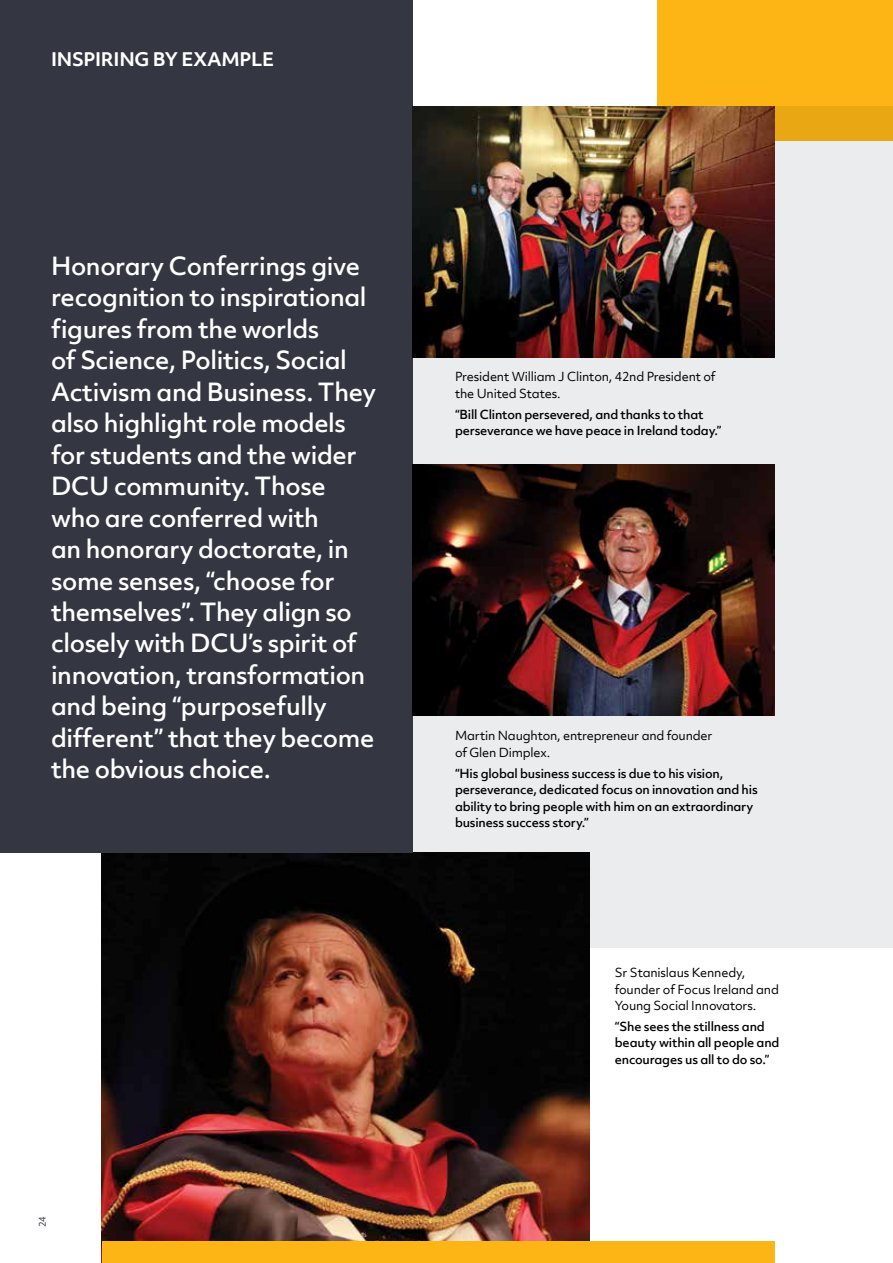
<style>
.page{position:relative;width:893px;height:1263px;background:#fff}
.page>*{position:absolute;margin:0;border:0;box-sizing:border-box;transform-origin:0 0}
.t1{font:500 24px/31.5px "Objektiv Mk 2";letter-spacing:-.015em;color:#fff}
.t2{font:700 18px "Objektiv Mk 2";letter-spacing:-.015em;color:#fff}
.t3{font:500 12px/16.5px "Objektiv Mk 2";letter-spacing:-.015em;color:#000}
.t4{font:12px/16.5px "Objektiv Mk 2";letter-spacing:-.015em;color:#000}
.t5{font:9px "Objektiv Mk 2";color:#343741}
</style>
<div class="page">
<div style="left:320px;top:106px;width:573px;height:842px;background:#ebeced"></div>
<img style="left:101px;top:852px;width:489px;height:411px">
<div style="left:0;top:0;width:413px;height:852px;background:#343741"></div>
<div style="left:102px;top:1242px;width:673px;height:21px;background:#fcb515"></div>
<div style="left:657px;top:0;width:236px;height:140px;background:#fcb515"></div>
<img style="left:413px;top:106px;width:362px;height:251px">
<img style="left:413px;top:465px;width:362px;height:250px">
<p class="t2" style="left:51px;top:46px;width:225px">INSPIRING BY EXAMPLE</p>
<p class="t1" style="left:51px;top:249px;width:327px">Honorary Conferrings give recognition to inspirational figures from the worlds<br>of Science, Politics, Social<br>Activism and Business. They also highlight role models for students and the wider<br>DCU community. Those who are conferred with<br>an honorary doctorate, in some senses, “choose for themselves”. They align so closely with DCU’s spirit of innovation, transformation and being “purposefully different” that they become the obvious choice.</p>
<p class="t5" style="left:36px;top:1227px;width:13px;rotate:-90deg">24</p>
<p class="t4" style="left:455px;top:368px;width:262px">President William J Clinton, 42nd President of the United States.</p>
<p class="t3" style="left:455px;top:406px;width:268px">“Bill Clinton persevered, and thanks to that perseverance we have peace in Ireland today.”</p>
<p class="t4" style="left:455px;top:727px;width:259px">Martin Naughton, entrepreneur and founder of Glen Dimplex.</p>
<p class="t3" style="left:455px;top:765px;width:304px">“His global business success is due to his vision, perseverance, dedicated focus on innovation and his ability to bring people with him on an extraordinary business success story.”</p>
<p class="t4" style="left:615px;top:964px;width:166px">Sr Stanislaus Kennedy, founder of Focus Ireland and<br>Young Social Innovators.</p>
<p class="t3" style="left:615px;top:1018px;width:166px">“She sees the stillness and beauty within all people and encourages us all to do so.”</p>
</div>
